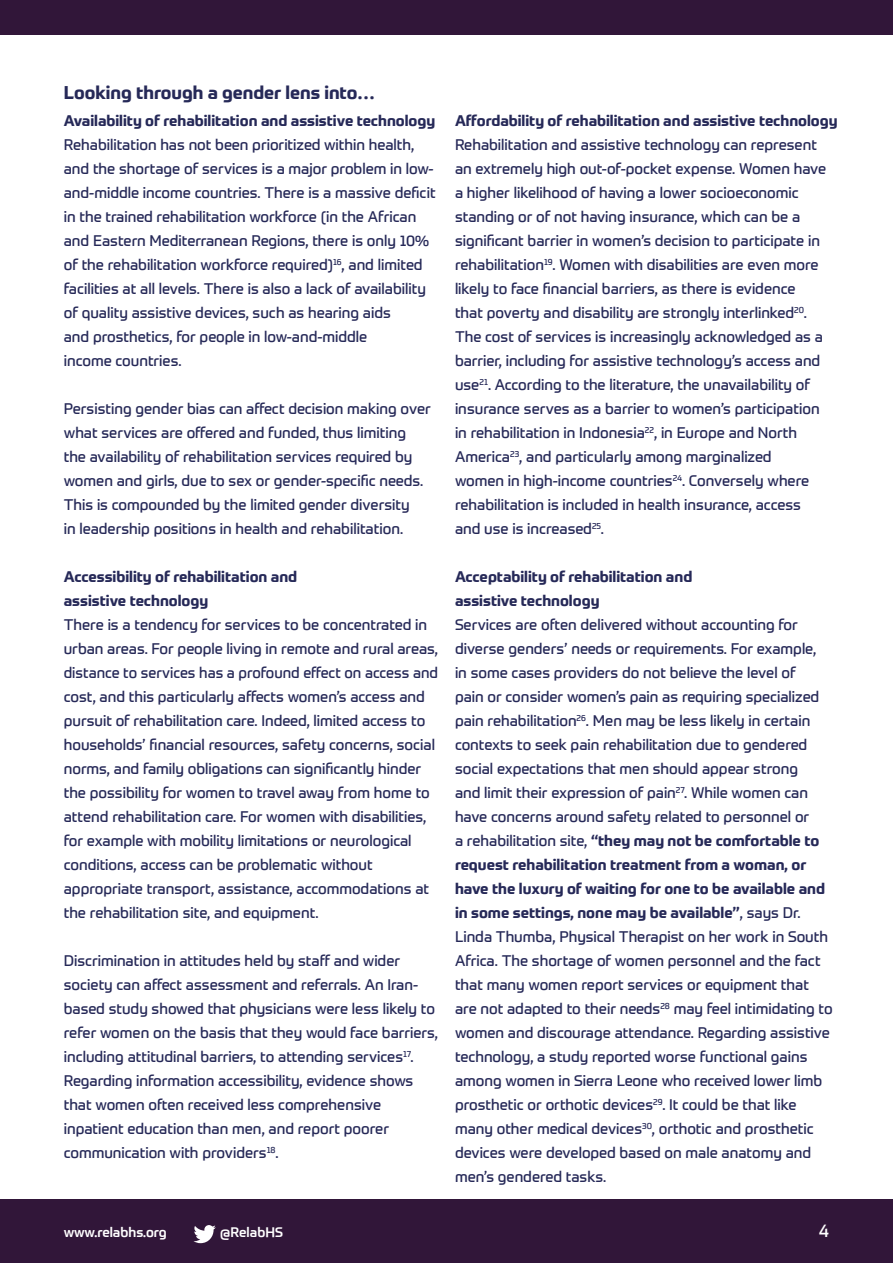
<style>
.page{position:relative;width:893px;height:1263px;background:#fff}
.page>*{position:absolute;margin:0;border:0;box-sizing:border-box;transform-origin:0 0}
.t1{font:700 18px "Prometo";color:#262958}
.Folio{font:18px "Prometo";color:#fff}
.P2{font:15px/24px "Prometo";color:#262958}
.H7{font:700 15px/24px "Prometo";color:#262958}
.t2{font:500 13.5px "Prometo";color:#fff}
.s1{font-weight:700}
</style>
<div class="page">
<div style="left:0;top:0;width:893px;height:34px;background:#311639"></div>
<div style="left:0;top:1199px;width:893px;height:64px;background:#311639"></div>
<svg style="left:193px;top:1225px;width:23px;height:18px"></svg>
<h6 class="t1" style="left:64px;top:81px;width:313px">Looking through a gender lens into…</h6>
<p class="H7" style="left:64px;top:109px;width:373px">Availability of rehabilitation and assistive technology</p>
<p class="P2" style="left:64px;top:133px;width:373px">Rehabilitation has not been prioritized within health, and the shortage of services is a major problem in low&shy;and-middle income countries. There is a massive deficit in the trained rehabilitation workforce (in the African and Eastern Mediterranean Regions, there is only 10% of the rehabilitation workforce required)<sup>16</sup>, and limited facilities at all levels. There is also a lack of availability of quality assistive devices, such as hearing aids<br>and prosthetics, for people in low-and-middle<br>income countries.</p>
<p class="P2" style="left:64px;top:397px;width:369px">Persisting gender bias can affect decision making over what services are offered and funded, thus limiting the availability of rehabilitation services required by women and girls, due to sex or gender-specific needs.<br>This is compounded by the limited gender diversity<br>in leadership positions in health and rehabilitation.</p>
<p class="H7" style="left:64px;top:565px;width:235px">Accessibility of rehabilitation and assistive technology</p>
<p class="P2" style="left:64px;top:613px;width:376px">There is a tendency for services to be concentrated in urban areas. For people living in remote and rural areas, distance to services has a profound effect on access and cost, and this particularly affects women’s access and pursuit of rehabilitation care. Indeed, limited access to households’ financial resources, safety concerns, social norms, and family obligations can significantly hinder the possibility for women to travel away from home to attend rehabilitation care. For women with disabilities, for example with mobility limitations or neurological conditions, access can be problematic without appropriate transport, assistance, accommodations at the rehabilitation site, and equipment.</p>
<p class="P2" style="left:64px;top:949px;width:376px">Discrimination in attitudes held by staff and wider society can affect assessment and referrals. An Iran&shy;based study showed that physicians were less likely to refer women on the basis that they would face barriers, including attitudinal barriers, to attending services<sup>17</sup>.<br>Regarding information accessibility, evidence shows that women often received less comprehensive inpatient education than men, and report poorer communication with providers<sup>18</sup>.</p>
<p class="t2" style="left:64px;top:1223px;width:105px">www.relabhs.org</p>
<p class="t2" style="left:220px;top:1223px;width:64px">@RelabHS</p>
<p class="H7" style="left:455px;top:109px;width:384px">Affordability of rehabilitation and assistive technology</p>
<p class="P2" style="left:455px;top:133px;width:373px">Rehabilitation and assistive technology can represent an extremely high out-of-pocket expense. Women have a higher likelihood of having a lower socioeconomic standing or of not having insurance, which can be a significant barrier in women’s decision to participate in rehabilitation<sup>19</sup>. Women with disabilities are even more likely to face financial barriers, as there is evidence that poverty and disability are strongly interlinked<sup>20</sup>.<br>The cost of services is increasingly acknowledged as a barrier, including for assistive technology’s access and use<sup>21</sup>. According to the literature, the unavailability of insurance serves as a barrier to women’s participation in rehabilitation in Indonesia<sup>22</sup>, in Europe and North America<sup>23</sup>, and particularly among marginalized<br>women in high-income countries<sup>24</sup>. Conversely where rehabilitation is included in health insurance, access and use is increased<sup>25</sup>.</p>
<p class="H7" style="left:455px;top:565px;width:239px">Acceptability of rehabilitation and assistive technology</p>
<p class="P2" style="left:455px;top:613px;width:379px">Services are often delivered without accounting for diverse genders’ needs or requirements. For example,<br>in some cases providers do not believe the level of<br>pain or consider women’s pain as requiring specialized pain rehabilitation<sup>26</sup>. Men may be less likely in certain contexts to seek pain rehabilitation due to gendered social expectations that men should appear strong<br>and limit their expression of pain<sup>27</sup>. While women can have concerns around safety related to personnel or<br>a rehabilitation site, <span class="s1">“they may not be comfortable to request rehabilitation treatment from a woman, or have the luxury of waiting for one to be available and in some settings, none may be available”</span>, says Dr.<br>Linda Thumba, Physical Therapist on her work in South Africa. The shortage of women personnel and the fact that many women report services or equipment that are not adapted to their needs<sup>28</sup> may feel intimidating to women and discourage attendance. Regarding assistive technology, a study reported worse functional gains among women in Sierra Leone who received lower limb prosthetic or orthotic devices<sup>29</sup>. It could be that like many other medical devices<sup>30</sup>, orthotic and prosthetic devices were developed based on male anatomy and men’s gendered tasks.</p>
<p class="Folio" style="left:819px;top:1219px;width:12px">4</p>
</div>
